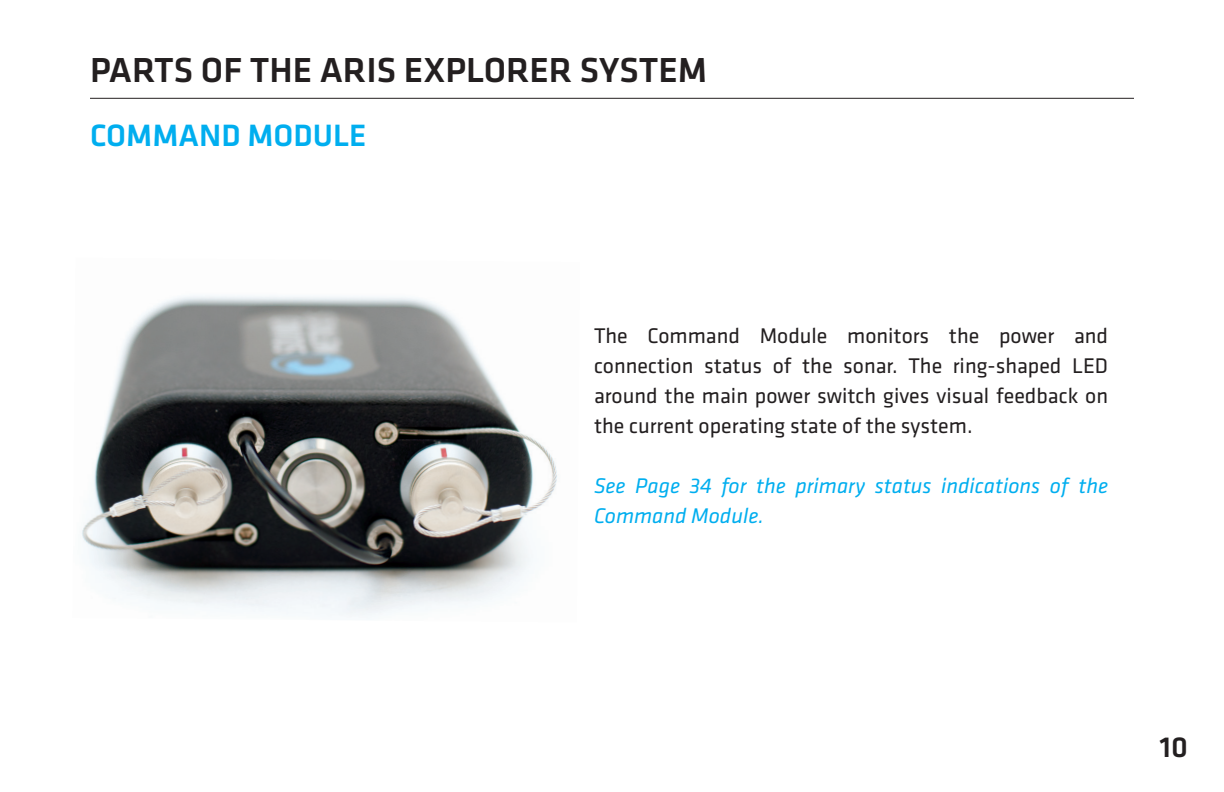
<style>
.page{position:relative;width:1224px;height:792px;background:#fff}
.page>*{position:absolute;margin:0;border:0;box-sizing:border-box;transform-origin:0 0}
.t1{font:500 36px "Klavika Basic";color:#231f20}
.t2{font:500 32px "Klavika Basic";color:#00aeef}
.t3{font:500 30px "Klavika Basic";color:#231f20}
.t4{font:22px/30px "Klavika Basic";color:#231f20;text-align:justify}
.t5{font:italic 22px/30px "Klavika Basic";color:#00aeef}
</style>
<div class="page">
<hr style="left:90px;top:98px;width:1044px;height:1px;background:#231f20">
<img style="left:81px;top:296px;width:476px;height:321px">
<p class="t1" style="left:90px;top:46px;width:619px">PARTS OF THE ARIS EXPLORER SYSTEM</p>
<p class="t2" style="left:90px;top:114px;width:278px">COMMAND MODULE</p>
<p class="t4" style="left:594px;top:320px;width:516px">The Command Module monitors the power and connection status of the sonar. The ring-shaped LED around the main power switch gives visual feedback on the current operating state of the system.</p>
<p class="t5" style="left:594px;top:471px;width:516px">See Page 34 for the primary status indications of the<br>Command Module.</p>
<h3 class="t3" style="left:1160px;top:727px;width:30px">10</h3>
</div>
